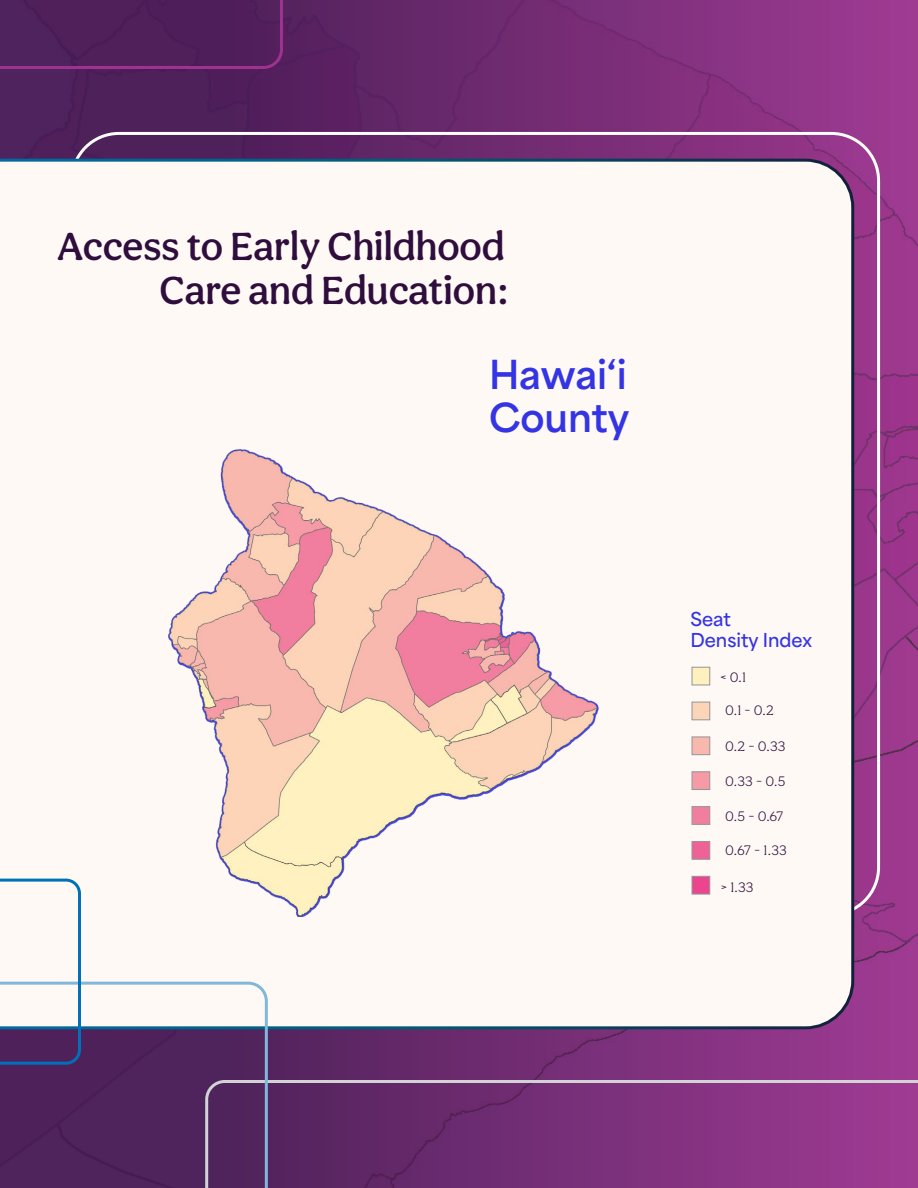
<style>
.page{position:relative;width:918px;height:1188px;background:#fff}
.page>*{position:absolute;margin:0;border:0;box-sizing:border-box;transform-origin:0 0}
.t1{font:500 40.5px/43.5px "Aesthet Nova";color:#2f0e3e;text-align:right}
.t2{font:700 37.5px/43.5px "Area Normal";color:#3434e5}
.t3{font:600 18px/21.6px "Area Normal";color:#3434e5}
.t4{font:300 14.25px "Aesthet Nova";color:#2f0e3e}
</style>
<div class="page">
<img style="left:0;top:0;width:918px;height:1080px">
<div style="left:0;top:159px;width:854px;height:870px;background:#fef9f4"></div>
<svg style="left:268px;top:1080px;width:650px;height:108px;background:#7b337b"></svg>
<svg style="left:0;top:982px;width:268px;height:206px"></svg>
<div style="left:0;top:0;width:283px;height:69px;background:#4f205a"></div>
<svg style="left:0;top:879px;width:81px;height:186px"></svg>
<div style="left:692px;top:667px;width:18px;height:18px;background:#fff1bf;border:1px solid #939598"></div>
<div style="left:692px;top:702px;width:18px;height:18px;background:#fcd4b7;border:1px solid #939598"></div>
<div style="left:692px;top:737px;width:18px;height:18px;background:#f9b8ae;border:1px solid #939598"></div>
<div style="left:692px;top:772px;width:18px;height:18px;background:#f69ba6;border:1px solid #939598"></div>
<div style="left:692px;top:806px;width:18px;height:19px;background:#f27e9e;border:1px solid #939598"></div>
<div style="left:692px;top:841px;width:18px;height:18px;background:#ef6295;border:1px solid #939598"></div>
<div style="left:692px;top:876px;width:18px;height:18px;background:#ec458d;border:1px solid #939598"></div>
<img style="left:55px;top:448px;width:565px;height:470px">
<h1 class="t1" style="left:57px;top:224px;width:453px">Access to Early Childhood<br>Care and Education:</h1>
<h2 class="t2" style="left:489px;top:349px;width:142px">Hawai‘i<br>County</h2>
<p class="t3" style="left:690px;top:606px;width:123px">Seat<br>Density Index</p>
<p class="t4" style="left:720px;top:668px;width:28px">&lt; 0.1</p>
<p class="t4" style="left:725px;top:702px;width:50px">0.1 - 0.2</p>
<p class="t4" style="left:725px;top:738px;width:62px">0.2 - 0.33</p>
<p class="t4" style="left:725px;top:773px;width:62px">0.33 - 0.5</p>
<p class="t4" style="left:725px;top:808px;width:60px">0.5 - 0.67</p>
<p class="t4" style="left:725px;top:842px;width:63px">0.67 - 1.33</p>
<p class="t4" style="left:721px;top:879px;width:35px">&gt; 1.33</p>
</div>
